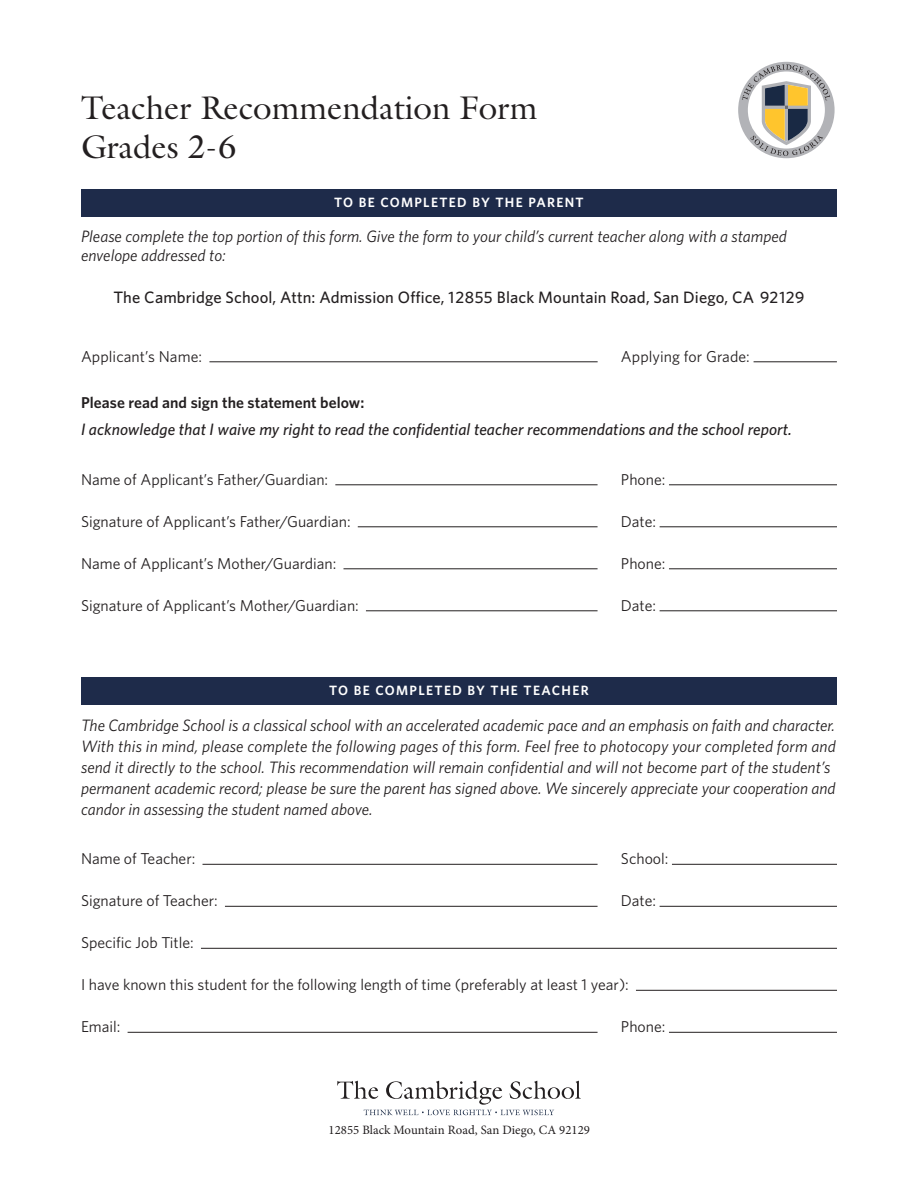
<style>
.page{position:relative;width:918px;height:1188px;background:#fff}
.page>*{position:absolute;margin:0;border:0;box-sizing:border-box;transform-origin:0 0}
.t1{font:33px "Galliard Std";color:#231f20}
.t2{font:italic 16.5px/21px "Whitney";color:#231f20}
.t3{font:italic 500 16.5px "Whitney";letter-spacing:.005em;color:#231f20}
.t4{font:500 16.5px "Whitney";letter-spacing:.01em;color:#231f20}
.t5{font:15.75px "Whitney";color:#231f20}
.t6{font:600 15.75px "Whitney";letter-spacing:.005em;color:#231f20}
.t7{font:600 13.5px "Whitney";letter-spacing:.1em;color:#fff}
.t8{font:12.75px "Minion Pro";letter-spacing:.005em;color:#231f20}
</style>
<div class="page">
<svg style="left:337px;top:1081px;width:244px;height:34px"></svg>
<hr style="left:209px;top:361px;width:389px;height:1px;background:#231f20">
<hr style="left:754px;top:361px;width:83px;height:1px;background:#231f20">
<hr style="left:335px;top:484px;width:263px;height:1px;background:#231f20">
<hr style="left:669px;top:484px;width:168px;height:1px;background:#231f20">
<hr style="left:358px;top:526px;width:240px;height:1px;background:#231f20">
<hr style="left:660px;top:526px;width:177px;height:1px;background:#231f20">
<hr style="left:344px;top:568px;width:254px;height:1px;background:#231f20">
<hr style="left:669px;top:568px;width:168px;height:1px;background:#231f20">
<hr style="left:366px;top:610px;width:232px;height:1px;background:#231f20">
<hr style="left:660px;top:610px;width:177px;height:1px;background:#231f20">
<hr style="left:203px;top:864px;width:395px;height:1px;background:#231f20">
<hr style="left:672px;top:864px;width:165px;height:1px;background:#231f20">
<hr style="left:225px;top:906px;width:373px;height:1px;background:#231f20">
<hr style="left:660px;top:906px;width:177px;height:1px;background:#231f20">
<hr style="left:201px;top:948px;width:636px;height:1px;background:#231f20">
<hr style="left:636px;top:990px;width:201px;height:1px;background:#231f20">
<hr style="left:128px;top:1032px;width:470px;height:1px;background:#231f20">
<hr style="left:669px;top:1032px;width:168px;height:1px;background:#231f20">
<svg style="left:738px;top:62px;width:97px;height:96px"></svg>
<div style="left:81px;top:189px;width:756px;height:27px;background:#1e2b4a"></div>
<div style="left:81px;top:677px;width:756px;height:27px;background:#1e2b4a"></div>
<p class="t1" style="left:81px;top:87px;width:458px">Teacher Recommendation Form</p>
<p class="t1" style="left:81px;top:126px;width:157px">Grades 2-6</p>
<p class="t7" style="left:334px;top:194px;width:251px">TO BE COMPLETED BY THE PARENT</p>
<p class="t2" style="left:81px;top:226px;width:707px;line-height:19.5px">Please complete the top portion of this form. Give the form to your child’s current teacher along with a stamped envelope addressed to:</p>
<p class="t4" style="left:114px;top:287px;width:692px">The Cambridge School, Attn: Admission Office, 12855 Black Mountain Road, San Diego, CA 92129</p>
<p class="t5" style="left:81px;top:346px;width:123px">Applicant’s Name:</p>
<p class="t5" style="left:621px;top:346px;width:130px">Applying for Grade:</p>
<p class="t6" style="left:81px;top:392px;width:285px">Please read and sign the statement below:</p>
<p class="t3" style="left:81px;top:419px;width:713px">I acknowledge that I waive my right to read the confidential teacher recommendations and the school report.</p>
<p class="t5" style="left:81px;top:469px;width:249px">Name of Applicant’s Father/Guardian:</p>
<p class="t5" style="left:621px;top:469px;width:46px">Phone:</p>
<p class="t5" style="left:81px;top:511px;width:271px">Signature of Applicant’s Father/Guardian:</p>
<p class="t5" style="left:621px;top:511px;width:37px">Date:</p>
<p class="t5" style="left:81px;top:553px;width:257px">Name of Applicant’s Mother/Guardian:</p>
<p class="t5" style="left:621px;top:553px;width:46px">Phone:</p>
<p class="t5" style="left:81px;top:595px;width:279px">Signature of Applicant’s Mother/Guardian:</p>
<p class="t5" style="left:621px;top:595px;width:37px">Date:</p>
<p class="t7" style="left:329px;top:682px;width:261px">TO BE COMPLETED BY THE TEACHER</p>
<p class="t2" style="left:81px;top:714px;width:756px">The Cambridge School is a classical school with an accelerated academic pace and an emphasis on faith and character.<br>With this in mind, please complete the following pages of this form. Feel free to photocopy your completed form and send it directly to the school. This recommendation will remain confidential and will not become part of the student’s permanent academic record; please be sure the parent has signed above. We sincerely appreciate your cooperation and candor in assessing the student named above.</p>
<p class="t5" style="left:81px;top:848px;width:116px">Name of Teacher:</p>
<p class="t5" style="left:621px;top:848px;width:49px">School:</p>
<p class="t5" style="left:81px;top:890px;width:138px">Signature of Teacher:</p>
<p class="t5" style="left:621px;top:890px;width:37px">Date:</p>
<p class="t5" style="left:81px;top:932px;width:114px">Specific Job Title:</p>
<p class="t5" style="left:81px;top:974px;width:549px">I have known this student for the following length of time (preferably at least 1 year):</p>
<p class="t5" style="left:81px;top:1016px;width:41px">Email:</p>
<p class="t5" style="left:621px;top:1016px;width:46px">Phone:</p>
<p class="t8" style="left:328px;top:1122px;width:263px">12855 Black Mountain Road, San Diego, CA 92129</p>
</div>
